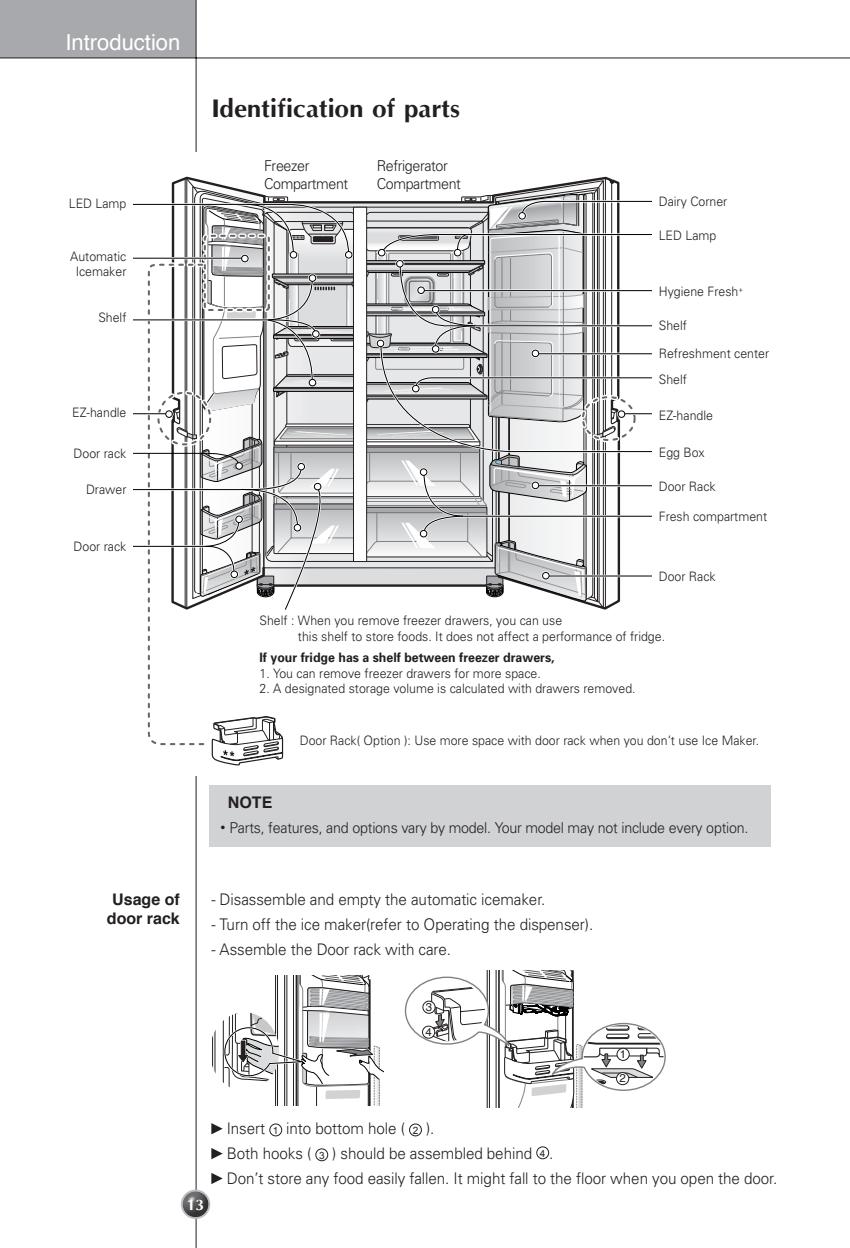
<style>
.page{position:relative;width:850px;height:1248px;background:#fff}
.page>*{position:absolute;margin:0;border:0;box-sizing:border-box;transform-origin:0 0}
.t1{font:700 26px "Optane";color:#231f20}
.t2{font:22px "Helvetica";color:#fff}
.t3{font:300 16px/24.8px "Univers";letter-spacing:-.005em;color:#231f20;scale:.95 1}
.t4{font:700 16px/19.2px "Helvetica";color:#231f20;text-align:center}
.t5{font:700 16px "Optane";color:#fff}
.t6{font:300 15px/18px "Univers";letter-spacing:-.015em;color:#231f20;scale:.95 1}
.t7{font:300 13px/15.6px "Univers";color:#231f20;text-align:center;scale:.95 1}
.t8{font:700 13px "Univers";color:#231f20;scale:.95 1}
.t9{font:11.4px/25px "Helvetica";color:#231f20}
.s1{font-size:10px}
.s2{font-family:"Arial";font-weight:400;font-size:10px}
</style>
<div class="page">
<div style="left:0;top:1px;width:196px;height:56px;background:#a8a9ad"></div>
<hr style="left:196px;top:1px;width:1px;height:1247px;background:#231f20">
<hr style="left:0;top:57px;width:850px;height:1px;background:#231f20">
<svg style="left:181px;top:1190px;width:29px;height:29px"></svg>
<img style="left:183px;top:1191px;width:26px;height:26px;border-radius:50%">
<svg style="left:211px;top:1123px;width:12px;height:11px"></svg>
<div style="left:269px;top:1124px;width:13px;height:12px;border:1px solid #231f20;border-radius:50%"></div>
<div style="left:409px;top:1124px;width:13px;height:12px;border:1px solid #231f20;border-radius:50%"></div>
<svg style="left:211px;top:1148px;width:12px;height:11px"></svg>
<div style="left:315px;top:1148px;width:13px;height:13px;border:1px solid #231f20;border-radius:50%"></div>
<div style="left:536px;top:1146px;width:13px;height:13px;border:1px solid #231f20;border-radius:50%"></div>
<svg style="left:211px;top:1173px;width:12px;height:11px"></svg>
<div style="left:133px;top:152px;width:519px;height:624px;background:#fff"></div>
<svg style="left:211px;top:717px;width:73px;height:49px"></svg>
<svg style="left:147px;top:612px;width:124px;height:134px"></svg>
<svg style="left:133px;top:179px;width:519px;height:433px"></svg>
<div style="left:345px;top:251px;width:7px;height:8px;background:#fff;border:1px solid #000;border-radius:50%"></div>
<hr style="left:212px;top:1012px;width:1px;height:79px;background:#231f20">
<svg style="left:215px;top:975px;width:168px;height:130px"></svg>
<svg style="left:404px;top:970px;width:262px;height:138px"></svg>
<div style="left:617px;top:1048px;width:13px;height:13px;background:#fff;border:1px solid #231f20;border-radius:50%"></div>
<div style="left:422px;top:1001px;width:14px;height:13px;background:#fff;border:1px solid #231f20;border-radius:50%"></div>
<div style="left:422px;top:1026px;width:13px;height:13px;background:#fff;border:1px solid #231f20;border-radius:50%"></div>
<div style="left:616px;top:1072px;width:13px;height:13px;background:#fff;border:1px solid #231f20;border-radius:50%"></div>
<div style="left:210px;top:786px;width:561px;height:61px;background:#d1d2d4"></div>
<h2 class="t2" style="left:65px;top:33px;width:116px">Introduction</h2>
<p class="t7" style="left:69px;top:197px;width:62px">LED Lamp</p>
<p class="t7" style="left:70px;top:249px;width:61px">Automatic<br>Icemaker</p>
<p class="t7" style="left:98px;top:311px;width:31px">Shelf</p>
<p class="t7" style="left:72px;top:405px;width:59px">EZ-handle</p>
<p class="t7" style="left:74px;top:447px;width:57px">Door rack</p>
<p class="t7" style="left:86px;top:483px;width:44px">Drawer</p>
<p class="t7" style="left:74px;top:540px;width:57px">Door rack</p>
<h1 class="t1" style="left:211px;top:93px;width:251px">Identification of parts</h1>
<p class="t6" style="left:264px;top:158px;width:90px">Freezer<br>Compartment</p>
<p class="t6" style="left:377px;top:158px;width:90px">Refrigerator<br>Compartment</p>
<p class="t7" style="left:659px;top:195px;width:74px">Dairy Corner</p>
<p class="t7" style="left:659px;top:228px;width:62px">LED Lamp</p>
<p class="t7" style="left:659px;top:285px;width:90px">Hygiene Fresh<sup>+</sup></p>
<p class="t7" style="left:659px;top:319px;width:31px">Shelf</p>
<p class="t7" style="left:659px;top:347px;width:118px">Refreshment center</p>
<p class="t7" style="left:659px;top:373px;width:31px">Shelf</p>
<p class="t7" style="left:659px;top:409px;width:59px">EZ-handle</p>
<p class="t7" style="left:659px;top:446px;width:50px">Egg Box</p>
<p class="t7" style="left:659px;top:479px;width:61px">Door Rack</p>
<p class="t7" style="left:659px;top:510px;width:116px">Fresh compartment</p>
<p class="t7" style="left:659px;top:569px;width:61px">Door Rack</p>
<p class="t7" style="left:298px;top:614px;width:388px;text-align:left;text-indent:-38px">Shelf : When you remove freezer drawers, you can use<br>this shelf to store foods. It does not affect a performance of fridge.</p>
<p class="t8" style="left:260px;top:653px;width:312px">If your fridge has a shelf between freezer drawers,</p>
<p class="t7" style="left:260px;top:666px;width:298px">1. You can remove freezer drawers for more space.</p>
<p class="t7" style="left:260px;top:682px;width:397px">2. A designated storage volume is calculated with drawers removed.</p>
<p class="t4" style="left:228px;top:795px;width:46px">NOTE</p>
<p class="t7" style="left:300px;top:734px;width:485px">Door Rack( Option ): Use more space with door rack when you don’t use Ice Maker.</p>
<p class="t6" style="left:220px;top:820px;width:557px"><span class="s1">•</span> Parts, features, and options vary by model. Your model may not include every option.</p>
<p class="t4" style="left:107px;top:891px;width:74px">Usage of door rack</p>
<p class="t3" style="left:211px;top:889px;width:353px">- Disassemble and empty the automatic icemaker.</p>
<p class="t3" style="left:211px;top:914px;width:404px">- Turn off the ice maker(refer to Operating the dispenser).</p>
<p class="t3" style="left:211px;top:938px;width:254px">- Assemble the Door rack with care.</p>
<p class="t5" style="left:187px;top:1195px;width:19px">13</p>
<p class="t9" style="left:425px;top:995px;width:8px">3<br>4</p>
<p class="t9" style="left:620px;top:1043px;width:8px">1</p>
<p class="t9" style="left:619px;top:1067px;width:8px">2</p>
<p class="t3" style="left:227px;top:1118px;width:581px">Insert <span class="s2">1</span> into bottom hole ( <span class="s2">2</span> ).<br>Both hooks ( <span class="s2">3</span> ) should be assembled behind <sup>4</sup> .<br>Don’t store any food easily fallen. It might fall to the floor when you open the door.</p>
</div>
